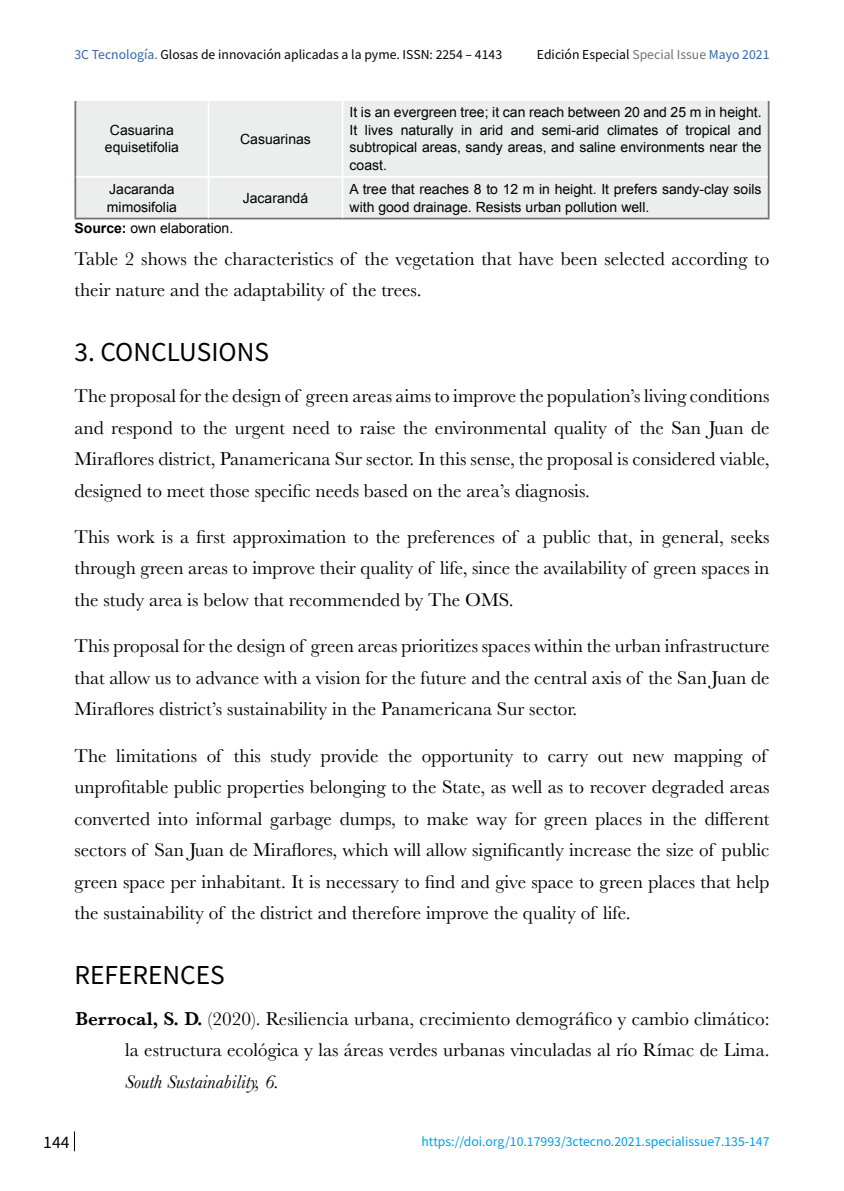
<style>
.page{position:relative;width:844px;height:1191px;background:#fff}
.page>*{position:absolute;margin:0;border:0;box-sizing:border-box;transform-origin:0 0}
.t1{font:24.5px "Noto Sans HK";color:#000}
.t2{font:19.25px/31.5px "Baskerville";color:#000;text-align:justify}
.t3{font:italic 19.25px "Baskerville";color:#000}
.t4{font:15.75px "Noto Sans HK";color:#000}
.t5{font:14px/17.5px "Arial";color:#000}
.t6{font:12.25px "Noto Sans HK";color:#000}
.t7{font:12.25px "Noto Sans HK";color:#009ee0}
.s1{color:#2e66ab}
.s2{color:#707172}
.s3{font-weight:700}
.s4{font-weight:600}
</style>
<div class="page">
<svg style="left:74px;top:1131px;width:1px;height:20px"></svg>
<div style="left:76px;top:101px;width:691px;height:117px;background:#eceded"></div>
<hr style="left:74px;top:101px;width:2px;height:76px;background:#707172">
<hr style="left:767px;top:101px;width:2px;height:76px;background:#707172">
<hr style="left:74px;top:177px;width:2px;height:41px;background:#707172">
<hr style="left:767px;top:177px;width:2px;height:41px;background:#707172">
<hr style="left:74px;top:218px;width:134px;height:1px;background:#707172">
<hr style="left:208px;top:218px;width:134px;height:1px;background:#707172">
<hr style="left:342px;top:218px;width:427px;height:1px;background:#707172">
<hr style="left:207px;top:101px;width:2px;height:75px;background:#fff">
<hr style="left:341px;top:101px;width:2px;height:75px;background:#fff">
<hr style="left:76px;top:176px;width:132px;height:2px;background:#fff">
<hr style="left:208px;top:176px;width:134px;height:2px;background:#fff">
<hr style="left:207px;top:178px;width:2px;height:40px;background:#fff">
<hr style="left:342px;top:176px;width:425px;height:2px;background:#fff">
<hr style="left:341px;top:178px;width:2px;height:40px;background:#fff">
<p class="t6" style="left:74px;top:48px;width:429px"><span class="s1">3C Tecnología.</span> Glosas de innovación aplicadas a la pyme. ISSN: 2254 – 4143</p>
<p class="t6" style="left:537px;top:48px;width:234px">Edición Especial <span class="s2">Special Issue</span> <span class="s1">Mayo 2021</span></p>
<p class="t5" style="left:105px;top:121px;width:75px;text-align:center">Casuarina equisetifolia</p>
<p class="t5" style="left:240px;top:130px;width:72px">Casuarinas</p>
<p class="t5" style="left:349px;top:104px;width:413px;text-align:justify">It is an evergreen tree; it can reach between 20 and 25 m in height.<br>It lives naturally in arid and semi-arid climates of tropical and subtropical areas, sandy areas, and saline environments near the coast.</p>
<p class="t5" style="left:107px;top:180px;width:72px">Jacaranda mimosifolia</p>
<p class="t5" style="left:243px;top:189px;width:67px">Jacarandá</p>
<p class="t5" style="left:349px;top:180px;width:413px">A tree that reaches 8 to 12 m in height. It prefers sandy-clay soils with good drainage. Resists urban pollution well.</p>
<p class="t5" style="left:74px;top:220px;width:160px"><span class="s3">Source:</span> own elaboration.</p>
<p class="t2" style="left:74px;top:243px;width:696px">Table 2 shows the characteristics of the vegetation that have been selected according to their nature and the adaptability of the trees.</p>
<p class="t1" style="left:74px;top:338px;width:196px">3. CONCLUSIONS</p>
<p class="t2" style="left:74px;top:380px;width:696px">The proposal for the design of green areas aims to improve the population’s living conditions and respond to the urgent need to raise the environmental quality of the San Juan de Miraflores district, Panamericana Sur sector. In this sense, the proposal is considered viable, designed to meet those specific needs based on the area’s diagnosis.</p>
<p class="t2" style="left:74px;top:521px;width:696px">This work is a first approximation to the preferences of a public that, in general, seeks through green areas to improve their quality of life, since the availability of green spaces in the study area is below that recommended by The OMS.</p>
<p class="t2" style="left:74px;top:630px;width:696px">This proposal for the design of green areas prioritizes spaces within the urban infrastructure that allow us to advance with a vision for the future and the central axis of the San Juan de Miraflores district’s sustainability in the Panamericana Sur sector.</p>
<p class="t2" style="left:74px;top:740px;width:696px;text-align:left">The limitations of this study provide the opportunity to carry out new mapping of unprofitable public properties belonging to the State, as well as to recover degraded areas converted into informal garbage dumps, to make way for green places in the different sectors of San Juan de Miraflores, which will allow significantly increase the size of public green space per inhabitant. It is necessary to find and give space to green places that help the sustainability of the district and therefore improve the quality of life.</p>
<p class="t1" style="left:74px;top:960px;width:152px">REFERENCES</p>
<p class="t2" style="left:76px;top:1003px;width:695px;text-align:right"><span class="s4">Berrocal, S. D.</span> (2020). Resiliencia urbana, crecimiento demográfico y cambio climático: la estructura ecológica y las áreas verdes urbanas vinculadas al río Rímac de Lima.</p>
<p class="t3" style="left:125px;top:1069px;width:155px">South Sustainability, 6.</p>
<p class="t4" style="left:43px;top:1133px;width:28px">144</p>
<p class="t7" style="left:421px;top:1134px;width:349px">https://doi.org/10.17993/3ctecno.2021.specialissue7.135-147</p>
</div>
